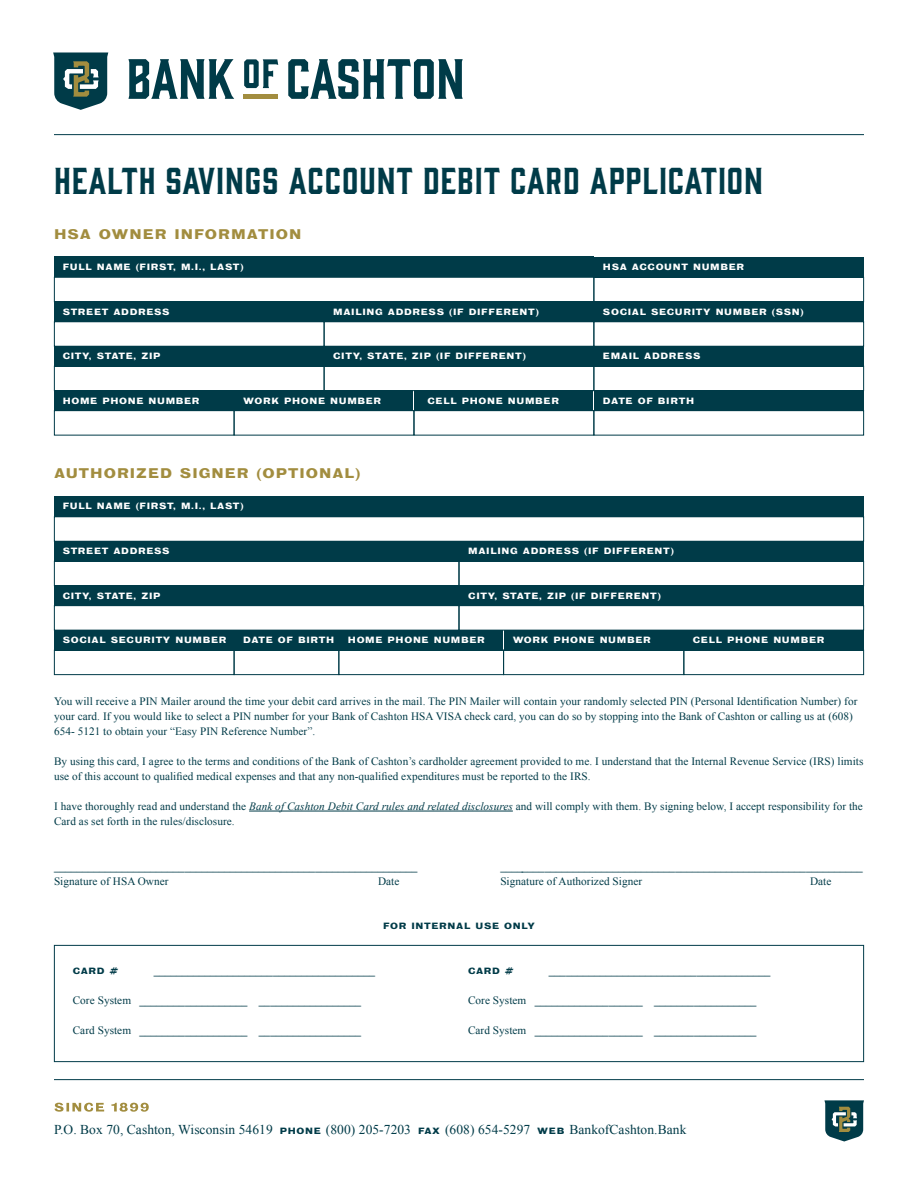
<style>
.page{position:relative;width:918px;height:1188px;background:#fff}
.page>*{position:absolute;margin:0;border:0;box-sizing:border-box;transform-origin:0 0}
.t1{font:34.5px "Gin";letter-spacing:.025em;color:#003b48}
.t2{font:13.5px "Times New Roman";letter-spacing:.005em;color:#003b48}
.t3{font:700 12.75px "Bureau Grot Wide";letter-spacing:.08em;color:#a28d3f}
.t4{font:11.25px/15px "Times New Roman";letter-spacing:.005em;color:#003b48}
.t5{font:700 11.25px "Times New Roman";color:#003b48}
.t6{font:700 8.25px "Bureau Grot Wide";letter-spacing:.08em;color:#fff}
.t7{font:700 8.25px "Bureau Grot Wide";letter-spacing:.08em;color:#003b48}
.s1{font-style:italic}
.s2{font-weight:400}
.s3{font-family:"Bureau Grot Wide";font-weight:700;font-size:8.25px}
</style>
<div class="page">
<svg style="left:55px;top:1103px;width:94px;height:9px"></svg>
<hr style="left:54px;top:1079px;width:810px;height:1px;background:#003b48">
<svg style="left:824px;top:1100px;width:40px;height:41px"></svg>
<svg style="left:53px;top:52px;width:55px;height:58px"></svg>
<svg style="left:128px;top:59px;width:106px;height:40px"></svg>
<svg style="left:244px;top:59px;width:34px;height:29px"></svg>
<svg style="left:288px;top:59px;width:175px;height:40px"></svg>
<hr style="left:243px;top:95px;width:34px;height:4px;background:#a28d3f">
<hr style="left:54px;top:134px;width:810px;height:1px;background:#003b48">
<div style="left:54px;top:257px;width:540px;height:20px;background:#003b48"></div>
<div style="left:54px;top:496px;width:810px;height:21px;background:#003b48"></div>
<div style="left:54px;top:346px;width:270px;height:20px;background:#003b48"></div>
<div style="left:54px;top:585px;width:404px;height:21px;background:#003b48"></div>
<div style="left:54px;top:390px;width:180px;height:21px;background:#003b48"></div>
<div style="left:234px;top:390px;width:179px;height:21px;background:#003b48"></div>
<div style="left:414px;top:390px;width:179px;height:21px;background:#003b48"></div>
<div style="left:54px;top:301px;width:270px;height:21px;background:#003b48"></div>
<div style="left:54px;top:541px;width:404px;height:21px;background:#003b48"></div>
<div style="left:324px;top:346px;width:270px;height:20px;background:#003b48"></div>
<div style="left:460px;top:585px;width:404px;height:21px;background:#003b48"></div>
<div style="left:324px;top:301px;width:270px;height:21px;background:#003b48"></div>
<div style="left:460px;top:541px;width:404px;height:21px;background:#003b48"></div>
<div style="left:594px;top:346px;width:270px;height:20px;background:#003b48"></div>
<div style="left:594px;top:390px;width:270px;height:21px;background:#003b48"></div>
<div style="left:594px;top:301px;width:270px;height:21px;background:#003b48"></div>
<div style="left:594px;top:257px;width:270px;height:21px;background:#003b48"></div>
<div style="left:54px;top:277px;width:540px;height:25px;border:1px solid #003b48"></div>
<div style="left:54px;top:516px;width:810px;height:26px;border:1px solid #003b48"></div>
<div style="left:54px;top:366px;width:270px;height:25px;border:1px solid #003b48"></div>
<div style="left:54px;top:605px;width:406px;height:26px;border:1px solid #003b48"></div>
<div style="left:54px;top:410px;width:180px;height:26px;border:1px solid #003b48"></div>
<div style="left:234px;top:410px;width:180px;height:26px;border:1px solid #003b48"></div>
<div style="left:414px;top:410px;width:180px;height:26px;border:1px solid #003b48"></div>
<div style="left:54px;top:321px;width:270px;height:26px;border:1px solid #003b48"></div>
<div style="left:324px;top:366px;width:270px;height:25px;border:1px solid #003b48"></div>
<div style="left:458px;top:605px;width:406px;height:26px;border:1px solid #003b48"></div>
<div style="left:324px;top:321px;width:270px;height:26px;border:1px solid #003b48"></div>
<div style="left:594px;top:366px;width:270px;height:25px;border:1px solid #003b48"></div>
<div style="left:594px;top:410px;width:270px;height:26px;border:1px solid #003b48"></div>
<div style="left:594px;top:321px;width:270px;height:26px;border:1px solid #003b48"></div>
<div style="left:54px;top:630px;width:180px;height:20px;background:#003b48"></div>
<div style="left:504px;top:630px;width:180px;height:20px;background:#003b48"></div>
<div style="left:684px;top:630px;width:180px;height:20px;background:#003b48"></div>
<div style="left:54px;top:650px;width:180px;height:25px;border:1px solid #003b48"></div>
<div style="left:54px;top:945px;width:810px;height:117px;border:1px solid #003b48"></div>
<div style="left:503px;top:650px;width:181px;height:25px;border:1px solid #003b48"></div>
<div style="left:684px;top:650px;width:180px;height:25px;border:1px solid #003b48"></div>
<div style="left:234px;top:630px;width:105px;height:20px;background:#003b48"></div>
<div style="left:339px;top:630px;width:164px;height:20px;background:#003b48"></div>
<div style="left:234px;top:650px;width:105px;height:25px;border:1px solid #003b48"></div>
<div style="left:338px;top:650px;width:166px;height:25px;border:1px solid #003b48"></div>
<hr style="left:249px;top:811px;width:264px;height:1px;background:#003b48">
<p class="t1" style="left:54px;top:157px;width:711px">HEALTH SAVINGS ACCOUNT DEBIT CARD APPLICATION</p>
<p class="t3" style="left:54px;top:226px;width:249px">HSA OWNER INFORMATION</p>
<p class="t6" style="left:63px;top:262px;width:183px">FULL NAME (FIRST, M.I., LAST)</p>
<p class="t6" style="left:63px;top:307px;width:108px">STREET ADDRESS</p>
<p class="t6" style="left:63px;top:351px;width:99px">CITY, STATE, ZIP</p>
<p class="t6" style="left:333px;top:307px;width:207px">MAILING ADDRESS (IF DIFFERENT)</p>
<p class="t6" style="left:333px;top:351px;width:194px">CITY, STATE, ZIP (IF DIFFERENT)</p>
<p class="t6" style="left:63px;top:395px;width:138px">HOME PHONE NUMBER</p>
<p class="t6" style="left:243px;top:395px;width:140px">WORK PHONE NUMBER</p>
<p class="t6" style="left:428px;top:395px;width:133px">CELL PHONE NUMBER</p>
<p class="t3" style="left:54px;top:465px;width:308px">AUTHORIZED SIGNER (OPTIONAL)</p>
<p class="t6" style="left:63px;top:501px;width:183px">FULL NAME (FIRST, M.I., LAST)</p>
<p class="t6" style="left:603px;top:262px;width:143px">HSA ACCOUNT NUMBER</p>
<p class="t6" style="left:603px;top:307px;width:202px">SOCIAL SECURITY NUMBER (SSN)</p>
<p class="t6" style="left:603px;top:351px;width:99px">EMAIL ADDRESS</p>
<p class="t6" style="left:603px;top:395px;width:93px">DATE OF BIRTH</p>
<p class="t6" style="left:63px;top:546px;width:108px">STREET ADDRESS</p>
<p class="t6" style="left:63px;top:590px;width:99px">CITY, STATE, ZIP</p>
<p class="t6" style="left:468px;top:546px;width:207px">MAILING ADDRESS (IF DIFFERENT)</p>
<p class="t6" style="left:468px;top:590px;width:194px">CITY, STATE, ZIP (IF DIFFERENT)</p>
<p class="t6" style="left:63px;top:635px;width:165px">SOCIAL SECURITY NUMBER</p>
<p class="t6" style="left:243px;top:635px;width:93px">DATE OF BIRTH</p>
<p class="t6" style="left:348px;top:635px;width:138px">HOME PHONE NUMBER</p>
<p class="t6" style="left:513px;top:635px;width:140px">WORK PHONE NUMBER</p>
<p class="t6" style="left:693px;top:635px;width:133px">CELL PHONE NUMBER</p>
<p class="t4" style="left:54px;top:693px;width:805px">You will receive a PIN Mailer around the time your debit card arrives in the mail. The PIN Mailer will contain your randomly selected PIN (Personal Identification Number) for your card. If you would like to select a PIN number for your Bank of Cashton HSA VISA check card, you can do so by stopping into the Bank of Cashton or calling us at (608)<br>654- 5121 to obtain your “Easy PIN Reference Number”.</p>
<p class="t4" style="left:54px;top:753px;width:811px">By using this card, I agree to the terms and conditions of the Bank of Cashton’s cardholder agreement provided to me. I understand that the Internal Revenue Service (IRS) limits use of this account to qualified medical expenses and that any non-qualified expenditures must be reported to the IRS.</p>
<p class="t4" style="left:54px;top:798px;width:810px">I have thoroughly read and understand the <span class="s1">Bank of Cashton Debit Card rules and related disclosures</span> and will comply with them. By signing below, I accept responsibility for the<br>Card as set forth in the rules/disclosure.</p>
<p class="t5" style="left:54px;top:858px;width:365px">________________________________________________________________</p>
<p class="t5" style="left:500px;top:858px;width:364px">________________________________________________________________</p>
<p class="t4" style="left:54px;top:873px;width:116px">Signature of HSA Owner</p>
<p class="t4" style="left:378px;top:873px;width:23px">Date</p>
<p class="t4" style="left:500px;top:873px;width:143px">Signature of Authorized Signer</p>
<p class="t4" style="left:810px;top:873px;width:23px">Date</p>
<p class="t7" style="left:383px;top:921px;width:153px">FOR INTERNAL USE ONLY</p>
<p class="t7" style="left:73px;top:966px;width:47px">CARD #</p>
<p class="t5" style="left:154px;top:963px;width:223px">_______________________________________</p>
<p class="t5" style="left:73px;top:993px;width:290px"><span class="s2">Core System</span> ___________________ __________________</p>
<p class="t5" style="left:73px;top:1023px;width:290px"><span class="s2">Card System</span> ___________________ __________________</p>
<p class="t7" style="left:468px;top:966px;width:47px">CARD #</p>
<p class="t5" style="left:549px;top:963px;width:223px">_______________________________________</p>
<p class="t5" style="left:468px;top:993px;width:290px"><span class="s2">Core System</span> ___________________ __________________</p>
<p class="t5" style="left:468px;top:1023px;width:290px"><span class="s2">Card System</span> ___________________ __________________</p>
<p class="t2" style="left:54px;top:1121px;width:634px">P.O. Box 70, Cashton, Wisconsin 54619 <span class="s3">PHONE</span> (800) 205-7203 <span class="s3">FAX</span> (608) 654-5297 <span class="s3">WEB</span> BankofCashton.Bank</p>
</div>
